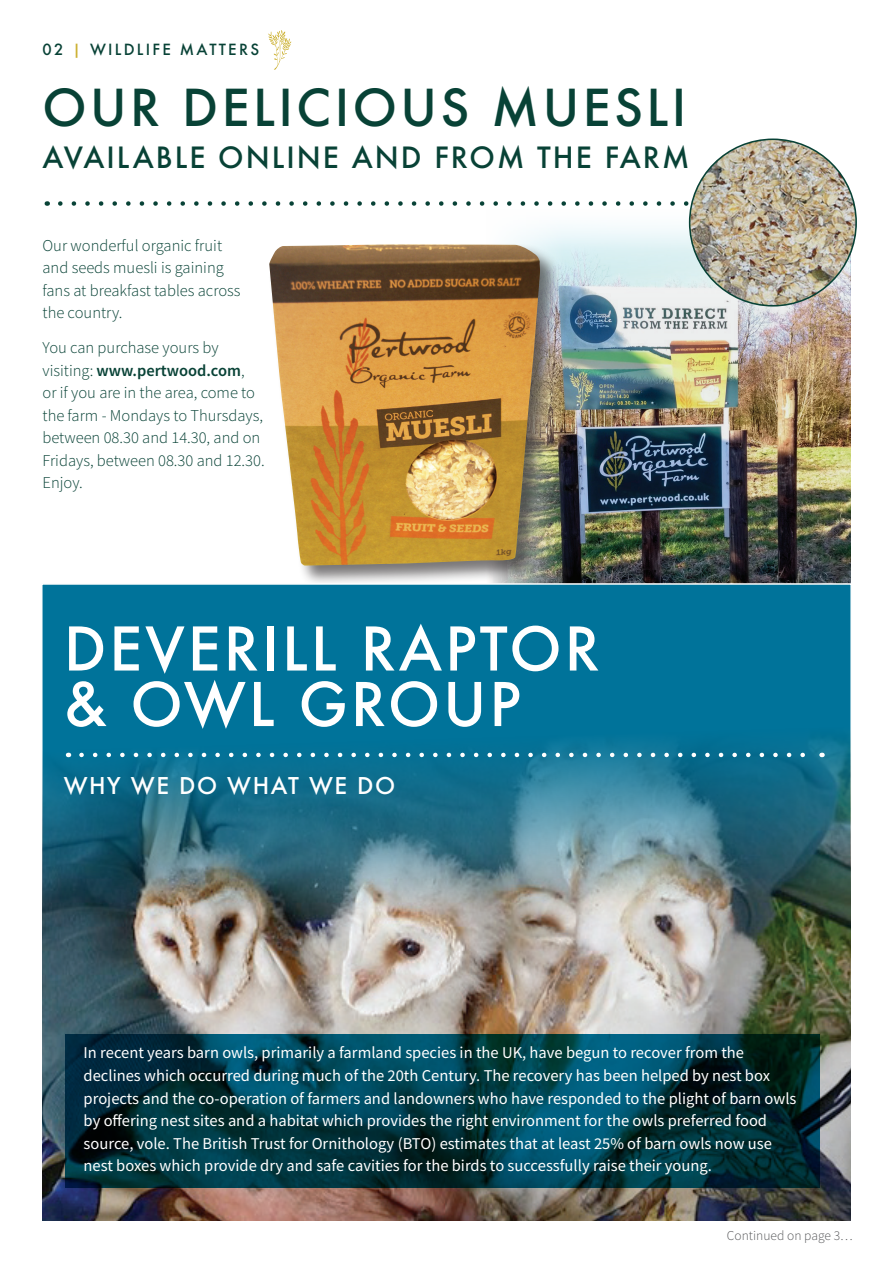
<style>
.page{position:relative;width:893px;height:1263px;background:#fff}
.page>*{position:absolute;margin:0;border:0;box-sizing:border-box;transform-origin:0 0}
.t1{font:500 58.5px/55.5px "Futura";letter-spacing:.05em;color:#fff}
.t2{font:500 49.5px "Futura";letter-spacing:.07em;color:#084236}
.t3{font:500 28.5px "Futura";letter-spacing:.07em;color:#084236}
.t4{font:500 22.5px "Futura";letter-spacing:.07em;color:#fff}
.t5{font:16.5px/22.5px "Source Sans Pro";color:#fff}
.t6{font:300 16.5px/22.5px "Source Sans Pro";color:#084236}
.t7{font:500 15px "Futura";letter-spacing:.15em;color:#084236}
.t8{font:300 13.5px "Source Sans Pro";color:#57585a}
.s1{color:#ccb132}
.s2{font-weight:600}
</style>
<div class="page">
<img style="left:662px;top:559px;width:188px;height:23px">
<img style="left:662px;top:138px;width:188px;height:421px">
<img style="left:44px;top:201px;width:618px;height:381px">
<div style="left:268px;top:243px;width:293px;height:343px;background:#231f20;opacity:.6"></div>
<img style="left:269px;top:244px;width:271px;height:322px">
<svg style="left:60px;top:201px;width:633px;height:5px"></svg>
<img style="left:690px;top:139px;width:166px;height:167px;border-radius:83px">
<img style="left:42px;top:582px;width:809px;height:639px">
<svg style="left:81px;top:753px;width:734px;height:4px"></svg>
<svg style="left:65px;top:1035px;width:754px;height:153px;background:#003846"></svg>
<svg style="left:268px;top:30px;width:23px;height:40px"></svg>
<p class="t7" style="left:43px;top:39px;width:218px">02 <span class="s1">|</span> WILDLIFE MATTERS</p>
<h2 class="t2" style="left:43px;top:74px;width:645px">OUR DELICIOUS MUESLI</h2>
<h3 class="t3" style="left:43px;top:138px;width:648px">AVAILABLE ONLINE AND FROM THE FARM</h3>
<p class="t6" style="left:43px;top:234px;width:200px">Our wonderful organic fruit and seeds muesli is gaining fans at breakfast tables across the country.</p>
<p class="t6" style="left:43px;top:337px;width:224px">You can purchase yours by visiting: <span class="s2">www.pertwood.com</span>,<br>or if you are in the area, come to the farm - Mondays to Thursdays, between 08.30 and 14.30, and on<br>Fridays, between 08.30 and 12.30.<br>Enjoy.</p>
<h1 class="t1" style="left:64px;top:620px;width:537px">DEVERILL RAPTOR &amp; OWL GROUP</h1>
<h3 class="t4" style="left:64px;top:770px;width:333px">WHY WE DO WHAT WE DO</h3>
<p class="t5" style="left:84px;top:1042px;width:714px">In recent years barn owls, primarily a farmland species in the UK, have begun to recover from the declines which occurred during much of the 20th Century. The recovery has been helped by nest box projects and the co-operation of farmers and landowners who have responded to the plight of barn owls by offering nest sites and a habitat which provides the right environment for the owls preferred food source, vole. The British Trust for Ornithology (BTO) estimates that at least 25% of barn owls now use nest boxes which provide dry and safe cavities for the birds to successfully raise their young.</p>
<p class="t8" style="left:727px;top:1227px;width:127px">Continued on page 3…</p>
</div>
